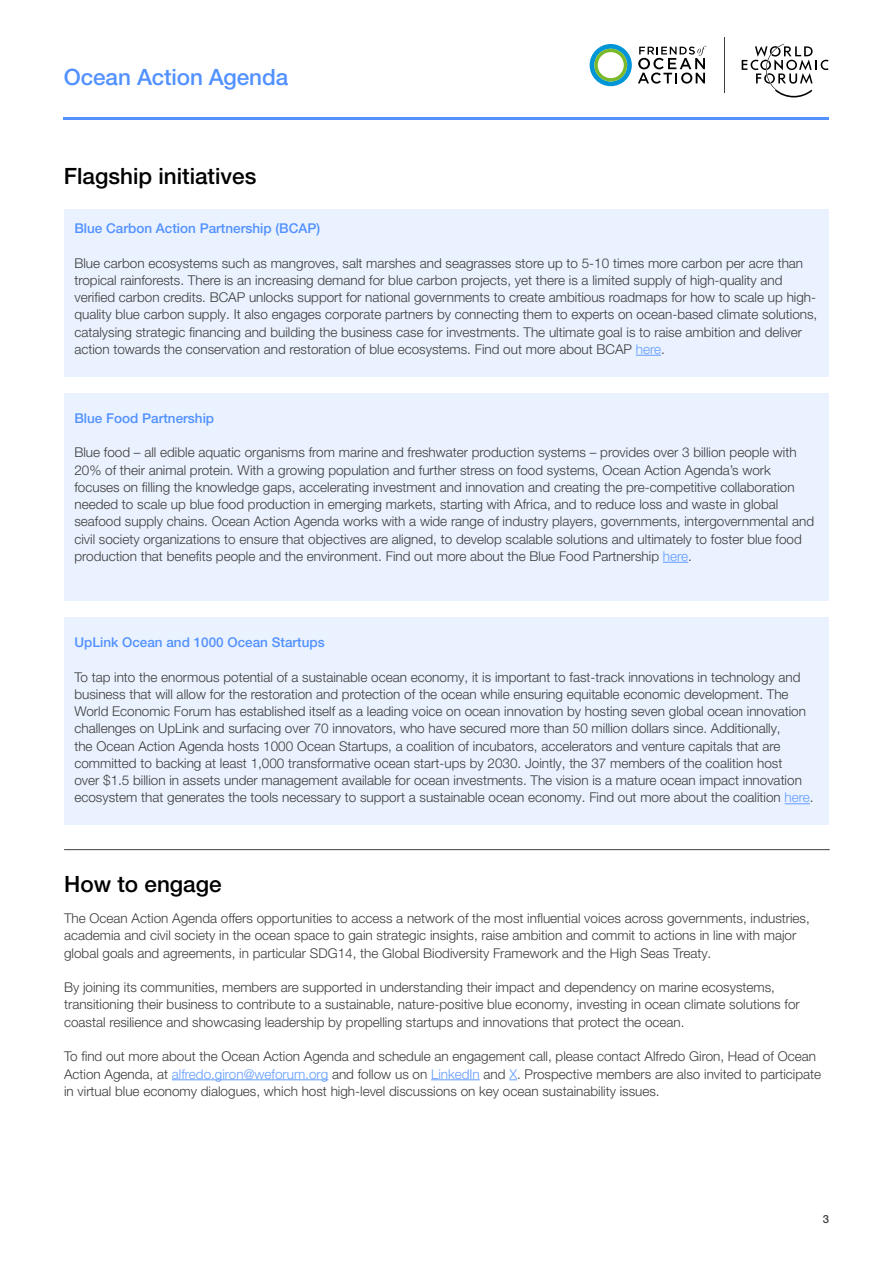
<style>
.page{position:relative;width:893px;height:1263px;background:#fff}
.page>*{position:absolute;margin:0;border:0;box-sizing:border-box;transform-origin:0 0}
.t1{font:500 22.5px "Helvetica Neue LT Pro";color:#000}
.t2{font:500 22.5px "Helvetica Neue LT Pro";letter-spacing:-.005em;color:#5291ff}
.t3{font:300 13.5px/17.2px "Helvetica Neue LT Pro";color:#3c3c3b}
.t4{font:500 13.5px "Helvetica Neue LT Pro";color:#5291ff}
.t5{font:500 11.25px "Helvetica Neue LT Pro";color:#3c3c3b}
.s1{color:#639cff}
</style>
<div class="page">
<hr style="left:64px;top:849px;width:766px;height:1px;background:#3c3c3b">
<hr style="left:172px;top:1079px;width:156px;height:1px;background:#639cff">
<hr style="left:431px;top:1079px;width:49px;height:1px;background:#639cff">
<hr style="left:724px;top:37px;width:1px;height:55px;background:#3d3c3b">
<svg style="left:742px;top:44px;width:87px;height:53px"></svg>
<svg style="left:638px;top:46px;width:68px;height:38px"></svg>
<svg style="left:590px;top:44px;width:42px;height:42px"></svg>
<hr style="left:64px;top:117px;width:765px;height:3px;background:#5291ff">
<div style="left:64px;top:209px;width:765px;height:167px;background:#eaf2ff"></div>
<svg style="left:636px;top:355px;width:25px;height:1px"></svg>
<div style="left:64px;top:393px;width:765px;height:207px;background:#eaf2ff"></div>
<svg style="left:663px;top:562px;width:25px;height:1px"></svg>
<div style="left:64px;top:618px;width:765px;height:207px;background:#eaf2ff"></div>
<svg style="left:785px;top:803px;width:25px;height:1px"></svg>
<h1 class="t2" style="left:64px;top:64px;width:226px">Ocean Action Agenda</h1>
<h1 class="t1" style="left:64px;top:163px;width:194px">Flagship initiatives</h1>
<p class="t4" style="left:74px;top:220px;width:247px">Blue Carbon Action Partnership (BCAP)</p>
<p class="t3" style="left:74px;top:254px;width:744px">Blue carbon ecosystems such as mangroves, salt marshes and seagrasses store up to 5-10 times more carbon per acre than tropical rainforests. There is an increasing demand for blue carbon projects, yet there is a limited supply of high-quality and verified carbon credits. BCAP unlocks support for national governments to create ambitious roadmaps for how to scale up high&shy;quality blue carbon supply. It also engages corporate partners by connecting them to experts on ocean-based climate solutions, catalysing strategic financing and building the business case for investments. The ultimate goal is to raise ambition and deliver action towards the conservation and restoration of blue ecosystems. Find out more about BCAP <span class="s1">here</span>.</p>
<p class="t4" style="left:74px;top:410px;width:141px">Blue Food Partnership</p>
<p class="t3" style="left:74px;top:444px;width:741px">Blue food – all edible aquatic organisms from marine and freshwater production systems – provides over 3 billion people with 20% of their animal protein. With a growing population and further stress on food systems, Ocean Action Agenda’s work focuses on filling the knowledge gaps, accelerating investment and innovation and creating the pre-competitive collaboration needed to scale up blue food production in emerging markets, starting with Africa, and to reduce loss and waste in global seafood supply chains. Ocean Action Agenda works with a wide range of industry players, governments, intergovernmental and civil society organizations to ensure that objectives are aligned, to develop scalable solutions and ultimately to foster blue food production that benefits people and the environment. Find out more about the Blue Food Partnership <span class="s1">here</span>.</p>
<p class="t4" style="left:74px;top:634px;width:252px">UpLink Ocean and 1000 Ocean Startups</p>
<p class="t3" style="left:74px;top:668px;width:741px">To tap into the enormous potential of a sustainable ocean economy, it is important to fast-track innovations in technology and business that will allow for the restoration and protection of the ocean while ensuring equitable economic development. The World Economic Forum has established itself as a leading voice on ocean innovation by hosting seven global ocean innovation challenges on UpLink and surfacing over 70 innovators, who have secured more than 50 million dollars since. Additionally,<br>the Ocean Action Agenda hosts 1000 Ocean Startups, a coalition of incubators, accelerators and venture capitals that are committed to backing at least 1,000 transformative ocean start-ups by 2030. Jointly, the 37 members of the coalition host<br>over $1.5 billion in assets under management available for ocean investments. The vision is a mature ocean impact innovation ecosystem that generates the tools necessary to support a sustainable ocean economy. Find out more about the coalition <span class="s1">here</span>.</p>
<h1 class="t1" style="left:64px;top:870px;width:159px">How to engage</h1>
<p class="t3" style="left:64px;top:909px;width:747px">The Ocean Action Agenda offers opportunities to access a network of the most influential voices across governments, industries, academia and civil society in the ocean space to gain strategic insights, raise ambition and commit to actions in line with major global goals and agreements, in particular SDG14, the Global Biodiversity Framework and the High Seas Treaty.</p>
<p class="t3" style="left:64px;top:978px;width:737px">By joining its communities, members are supported in understanding their impact and dependency on marine ecosystems, transitioning their business to contribute to a sustainable, nature-positive blue economy, investing in ocean climate solutions for coastal resilience and showcasing leadership by propelling startups and innovations that protect the ocean.</p>
<p class="t3" style="left:64px;top:1047px;width:759px">To find out more about the Ocean Action Agenda and schedule an engagement call, please contact Alfredo Giron, Head of Ocean<br>Action Agenda, at <span class="s1">alfredo.giron@weforum.org</span> and follow us on <span class="s1">LinkedIn</span> and <span class="s1">X</span>. Prospective members are also invited to participate in virtual blue economy dialogues, which host high-level discussions on key ocean sustainability issues.</p>
<p class="t5" style="left:823px;top:1212px;width:8px">3</p>
</div>
